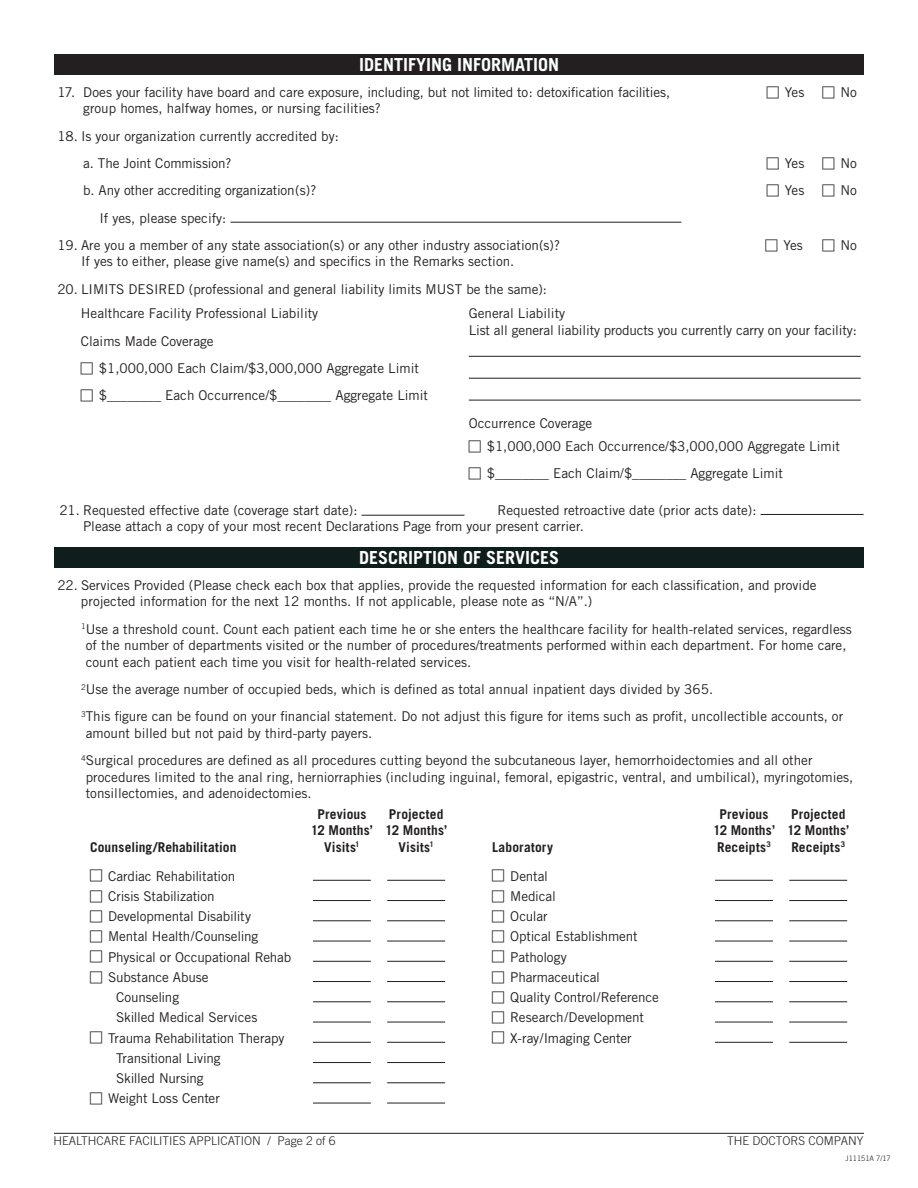
<style>
.page{position:relative;width:918px;height:1188px;background:#fff}
.page>*{position:absolute;margin:0;border:0;box-sizing:border-box;transform-origin:0 0}
.t1{font:700 18px "Trade Gothic";color:#fff}
.t2{font:13.5px/20.2px "Trade Gothic";color:#231f20}
.t3{font:700 13.5px/16.5px "Trade Gothic";letter-spacing:.01em;color:#231f20;text-align:center}
.t4{font:300 12px "Trade Gothic";color:#231f20}
.t5{font:300 7.5px "Trade Gothic";color:#231f20}
</style>
<div class="page">
<hr style="left:54px;top:1133px;width:810px;height:1px;background:#231f20">
<hr style="left:231px;top:222px;width:450px;height:1px;background:#231f20">
<div style="left:54px;top:54px;width:810px;height:20px;background:#231f20"></div>
<div style="left:54px;top:547px;width:810px;height:20px;background:#0f1d1d"></div>
<hr style="left:715px;top:880px;width:58px;height:1px;background:#231f20">
<hr style="left:789px;top:880px;width:58px;height:1px;background:#231f20">
<hr style="left:715px;top:900px;width:58px;height:1px;background:#231f20">
<hr style="left:789px;top:900px;width:58px;height:1px;background:#231f20">
<hr style="left:715px;top:920px;width:58px;height:1px;background:#231f20">
<hr style="left:789px;top:920px;width:58px;height:1px;background:#231f20">
<hr style="left:715px;top:941px;width:58px;height:1px;background:#231f20">
<hr style="left:789px;top:941px;width:58px;height:1px;background:#231f20">
<hr style="left:715px;top:961px;width:58px;height:1px;background:#231f20">
<hr style="left:789px;top:961px;width:58px;height:1px;background:#231f20">
<hr style="left:715px;top:981px;width:58px;height:1px;background:#231f20">
<hr style="left:789px;top:981px;width:58px;height:1px;background:#231f20">
<hr style="left:715px;top:1001px;width:58px;height:1px;background:#231f20">
<hr style="left:789px;top:1001px;width:58px;height:1px;background:#231f20">
<hr style="left:715px;top:1022px;width:58px;height:1px;background:#231f20">
<hr style="left:789px;top:1022px;width:58px;height:1px;background:#231f20">
<hr style="left:715px;top:1042px;width:58px;height:1px;background:#231f20">
<hr style="left:789px;top:1042px;width:58px;height:1px;background:#231f20">
<hr style="left:313px;top:880px;width:58px;height:1px;background:#231f20">
<hr style="left:387px;top:880px;width:58px;height:1px;background:#231f20">
<hr style="left:313px;top:900px;width:58px;height:1px;background:#231f20">
<hr style="left:387px;top:900px;width:58px;height:1px;background:#231f20">
<hr style="left:313px;top:920px;width:58px;height:1px;background:#231f20">
<hr style="left:387px;top:920px;width:58px;height:1px;background:#231f20">
<hr style="left:313px;top:941px;width:58px;height:1px;background:#231f20">
<hr style="left:387px;top:941px;width:58px;height:1px;background:#231f20">
<hr style="left:313px;top:961px;width:58px;height:1px;background:#231f20">
<hr style="left:387px;top:961px;width:58px;height:1px;background:#231f20">
<hr style="left:313px;top:981px;width:58px;height:1px;background:#231f20">
<hr style="left:387px;top:981px;width:58px;height:1px;background:#231f20">
<hr style="left:313px;top:1001px;width:58px;height:1px;background:#231f20">
<hr style="left:387px;top:1001px;width:58px;height:1px;background:#231f20">
<hr style="left:313px;top:1022px;width:58px;height:1px;background:#231f20">
<hr style="left:387px;top:1022px;width:58px;height:1px;background:#231f20">
<hr style="left:313px;top:1042px;width:58px;height:1px;background:#231f20">
<hr style="left:387px;top:1042px;width:58px;height:1px;background:#231f20">
<hr style="left:313px;top:1062px;width:58px;height:1px;background:#231f20">
<hr style="left:387px;top:1062px;width:58px;height:1px;background:#231f20">
<hr style="left:313px;top:1082px;width:58px;height:1px;background:#231f20">
<hr style="left:387px;top:1082px;width:58px;height:1px;background:#231f20">
<hr style="left:313px;top:1103px;width:58px;height:1px;background:#231f20">
<hr style="left:387px;top:1103px;width:58px;height:1px;background:#231f20">
<hr style="left:469px;top:356px;width:392px;height:1px;background:#231f20">
<hr style="left:469px;top:378px;width:392px;height:1px;background:#231f20">
<hr style="left:469px;top:400px;width:392px;height:1px;background:#231f20">
<hr style="left:362px;top:515px;width:103px;height:1px;background:#231f20">
<hr style="left:761px;top:514px;width:103px;height:1px;background:#231f20">
<h1 class="t1" style="left:359px;top:53px;width:202px">IDENTIFYING INFORMATION</h1>
<p class="t2" style="left:57px;top:82px;width:615px">17. Does your facility have board and care exposure, including, but not limited to: detoxification facilities,</p>
<p class="t2" style="left:785px;top:82px;width:21px">Yes</p>
<p class="t2" style="left:840px;top:82px;width:18px">No</p>
<p class="t2" style="left:83px;top:98px;width:299px">group homes, halfway homes, or nursing facilities?</p>
<p class="t2" style="left:83px;top:122px;width:257px;line-height:27.3px;text-indent:-26px">18. Is your organization currently accredited by: a. The Joint Commission?</p>
<p class="t2" style="left:785px;top:153px;width:21px">Yes</p>
<p class="t2" style="left:840px;top:153px;width:18px">No</p>
<p class="t2" style="left:83px;top:180px;width:235px">b. Any other accrediting organization(s)?</p>
<p class="t2" style="left:785px;top:180px;width:21px">Yes</p>
<p class="t2" style="left:840px;top:180px;width:18px">No</p>
<p class="t2" style="left:99px;top:207px;width:129px">If yes, please specify:</p>
<p class="t2" style="left:57px;top:235px;width:504px">19. Are you a member of any state association(s) or any other industry association(s)?</p>
<p class="t2" style="left:783px;top:235px;width:21px">Yes</p>
<p class="t2" style="left:840px;top:235px;width:18px">No</p>
<p class="t2" style="left:81px;top:251px;width:435px">If yes to either, please give name(s) and specifics in the Remarks section.</p>
<p class="t2" style="left:57px;top:279px;width:491px">20. LIMITS DESIRED (professional and general liability limits MUST be the same):</p>
<p class="t2" style="left:81px;top:300px;width:239px;line-height:27.3px">Healthcare Facility Professional Liability<br>Claims Made Coverage</p>
<p class="t2" style="left:99px;top:354px;width:331px;line-height:27.3px">$1,000,000 Each Claim/$3,000,000 Aggregate Limit $________ Each Occurrence/$________ Aggregate Limit</p>
<p class="t2" style="left:469px;top:305px;width:390px;line-height:16.5px">General Liability<br>List all general liability products you currently carry on your facility:</p>
<p class="t2" style="left:487px;top:411px;width:355px;line-height:23.2px;text-indent:-18px">Occurrence Coverage<br>$1,000,000 Each Occurrence/$3,000,000 Aggregate Limit</p>
<p class="t2" style="left:487px;top:463px;width:298px">$________ Each Claim/$________ Aggregate Limit</p>
<p class="t2" style="left:59px;top:500px;width:300px">21. Requested effective date (coverage start date):</p>
<p class="t2" style="left:83px;top:502px;width:675px;line-height:16.5px;text-indent:414px">Requested retroactive date (prior acts date):<br>Please attach a copy of your most recent Declarations Page from your present carrier.</p>
<h1 class="t1" style="left:359px;top:547px;width:202px">DESCRIPTION OF SERVICES</h1>
<p class="t2" style="left:81px;top:577px;width:737px;line-height:16.5px;text-indent:-24px">22. Services Provided (Please check each box that applies, provide the requested information for each classification, and provide projected information for the next 12 months. If not applicable, please note as “N/A”.)</p>
<p class="t2" style="left:86px;top:620px;width:767px;line-height:16.5px;text-indent:-5px"><sup>1</sup>Use a threshold count. Count each patient each time he or she enters the healthcare facility for health-related services, regardless of the number of departments visited or the number of procedures/treatments performed within each department. For home care, count each patient each time you visit for health-related services.</p>
<p class="t2" style="left:81px;top:675px;width:764px;line-height:27.3px"><sup>2</sup>Use the average number of occupied beds, which is defined as total annual inpatient days divided by 365.<br><sup>3</sup>This figure can be found on your financial statement. Do not adjust this figure for items such as profit, uncollectible accounts, or</p>
<p class="t2" style="left:81px;top:719px;width:733px;line-height:27.3px;text-indent:5px">amount billed but not paid by third-party payers.<br><sup>4</sup>Surgical procedures are defined as all procedures cutting beyond the subcutaneous layer, hemorrhoidectomies and all other</p>
<p class="t2" style="left:86px;top:768px;width:769px;line-height:16.5px">procedures limited to the anal ring, herniorraphies (including inguinal, femoral, epigastric, ventral, and umbilical), myringotomies, tonsillectomies, and adenoidectomies.</p>
<p class="t3" style="left:90px;top:839px;width:148px">Counseling/Rehabilitation</p>
<p class="t3" style="left:311px;top:806px;width:63px">Previous<br>12 Months’<br>Visits<sup>1</sup></p>
<p class="t3" style="left:385px;top:806px;width:63px">Projected<br>12 Months’<br>Visits<sup>1</sup></p>
<p class="t3" style="left:492px;top:839px;width:62px">Laboratory</p>
<p class="t3" style="left:713px;top:806px;width:63px">Previous<br>12 Months’<br>Receipts<sup>3</sup></p>
<p class="t3" style="left:787px;top:806px;width:63px">Projected<br>12 Months’<br>Receipts<sup>3</sup></p>
<p class="t2" style="left:108px;top:866px;width:129px">Cardiac Rehabilitation</p>
<p class="t2" style="left:108px;top:886px;width:108px">Crisis Stabilization</p>
<p class="t2" style="left:108px;top:906px;width:144px">Developmental Disability</p>
<p class="t2" style="left:108px;top:926px;width:152px">Mental Health/Counseling</p>
<p class="t2" style="left:108px;top:947px;width:185px">Physical or Occupational Rehab</p>
<p class="t2" style="left:108px;top:967px;width:102px">Substance Abuse</p>
<p class="t2" style="left:116px;top:987px;width:65px">Counseling</p>
<p class="t2" style="left:116px;top:1007px;width:143px">Skilled Medical Services</p>
<p class="t2" style="left:108px;top:1028px;width:178px">Trauma Rehabilitation Therapy</p>
<p class="t2" style="left:116px;top:1048px;width:106px">Transitional Living</p>
<p class="t2" style="left:116px;top:1068px;width:89px">Skilled Nursing</p>
<p class="t2" style="left:108px;top:1088px;width:113px">Weight Loss Center</p>
<p class="t2" style="left:510px;top:866px;width:150px">Dental<br>Medical<br>Ocular<br>Optical Establishment<br>Pathology<br>Pharmaceutical<br>Quality Control/Reference<br>Research/Development<br>X-ray/Imaging Center</p>
<p class="t4" style="left:53px;top:1134px;width:284px">HEALTHCARE FACILITIES APPLICATION / Page 2 of 6</p>
<p class="t4" style="left:727px;top:1134px;width:138px">THE DOCTORS COMPANY</p>
<p class="t5" style="left:845px;top:1154px;width:47px">J11151A 7/17</p>
</div>
